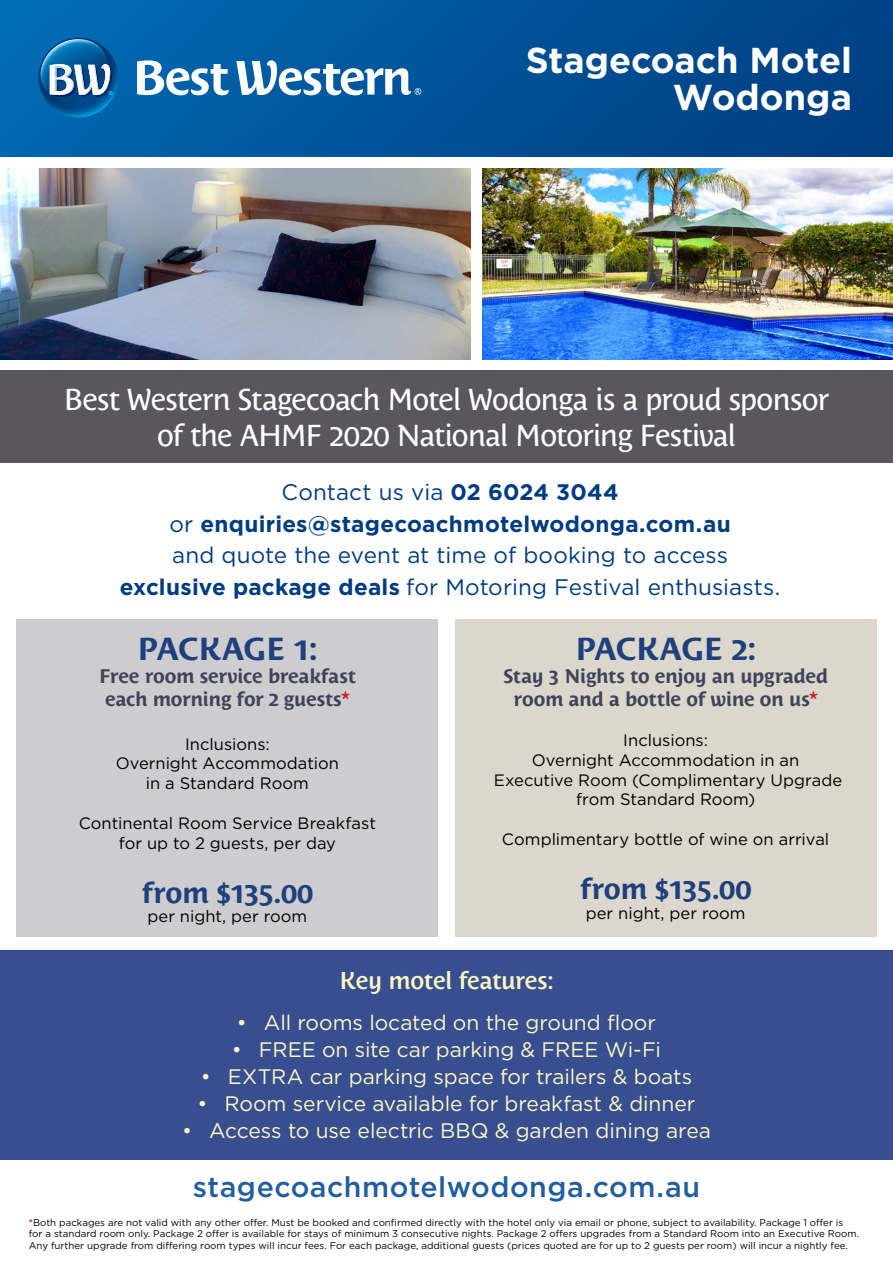
<style>
.page{position:relative;width:893px;height:1263px;background:#fff}
.page>*{position:absolute;margin:0;border:0;box-sizing:border-box;transform-origin:0 0}
.t1{font:700 36px/37.5px "Gotham";color:#fff;text-align:right}
.t2{font:700 31.5px "Costa Std";letter-spacing:-.02em;color:#1f407c}
.t3{font:30px/36px "Costa Std";letter-spacing:-.03em;color:#fff;text-align:center}
.t4{font:500 28.5px "Gotham";letter-spacing:.02em;color:#215e9e}
.t5{font:700 28.5px "Costa Std";letter-spacing:-.01em;color:#1f407c}
.t6{font:600 24px "Costa Std";letter-spacing:-.015em;color:#fbf7c0}
.t7{font:22.5px/31.5px "Gotham";letter-spacing:.005em;color:#003c7e;text-align:center}
.t8{font:21px "Gotham";letter-spacing:-.005em;color:#fbf7c0}
.t9{font:700 19.5px/23.4px "Costa Std";letter-spacing:-.015em;color:#3f4459;text-align:center}
.t10{font:16.5px/19.8px "Gotham";color:#000;text-align:center}
.t11{font:9.75px/11.7px "Gotham";color:#000}
.s1{font-weight:700}
.s2{color:#ce1b22}
.s3{font-weight:700;color:#ce1b22}
</style>
<div class="page">
<div style="left:0;top:0;width:893px;height:157px;background:linear-gradient(to right,#006ab2,#003e81)"></div>
<svg style="left:137px;top:60px;width:92px;height:35px"></svg>
<svg style="left:236px;top:60px;width:185px;height:35px"></svg>
<img style="left:39px;top:38px;width:79px;height:79px">
<img style="left:41px;top:39px;width:66px;height:61px">
<img style="left:99px;top:95px;width:13px;height:2px">
<img style="left:52px;top:95px;width:47px;height:2px">
<svg style="left:50px;top:64px;width:63px;height:31px"></svg>
<img style="left:0;top:168px;width:470px;height:191px">
<div style="left:0;top:370px;width:893px;height:93px;background:#595660"></div>
<img style="left:483px;top:168px;width:410px;height:191px">
<div style="left:17px;top:619px;width:421px;height:317px;background:#cdcccf"></div>
<div style="left:0;top:950px;width:893px;height:210px;background:#374f91"></div>
<div style="left:455px;top:619px;width:421px;height:317px;background:#dcd7cc"></div>
<h1 class="t1" style="left:526px;top:41px;width:328px">Stagecoach Motel<br>Wodonga</h1>
<h3 class="t3" style="left:64px;top:382px;width:767px">Best Western Stagecoach Motel Wodonga is a proud sponsor of the AHMF 2020 National Motoring Festival</h3>
<h3 class="t7" style="left:120px;top:476px;width:662px">Contact us via <span class="s1">02 6024 3044<br></span>or <span class="s1">enquiries@stagecoachmotelwodonga.com.au<br></span>and quote the event at time of booking to access <span class="s1">exclusive package deals</span> for Motoring Festival enthusiasts.</h3>
<h2 class="t2" style="left:138px;top:630px;width:181px">PACKAGE 1:</h2>
<h3 class="t9" style="left:99px;top:664px;width:258px">Free room service breakfast each morning for 2 guests<span class="s2">*</span></h3>
<h3 class="t10" style="left:116px;top:733px;width:225px">Inclusions:<br>Overnight Accommodation in a Standard Room</h3>
<h3 class="t10" style="left:79px;top:813px;width:299px">Continental Room Service Breakfast for up to 2 guests, per day</h3>
<h3 class="t5" style="left:142px;top:876px;width:172px">from $135.00</h3>
<h3 class="t10" style="left:147px;top:906px;width:161px">per night, per room</h3>
<h2 class="t2" style="left:575px;top:630px;width:182px">PACKAGE 2:</h2>
<h3 class="t9" style="left:503px;top:664px;width:327px">Stay 3 Nights to enjoy an upgraded room and a bottle of wine on us<span class="s2">*</span></h3>
<h3 class="t10" style="left:494px;top:730px;width:350px">Inclusions:<br>Overnight Accommodation in an<br>Executive Room (Complimentary Upgrade from Standard Room)</h3>
<h3 class="t10" style="left:502px;top:829px;width:329px">Complimentary bottle of wine on arrival</h3>
<h3 class="t5" style="left:580px;top:872px;width:172px">from $135.00</h3>
<h3 class="t10" style="left:586px;top:903px;width:161px">per night, per room</h3>
<h3 class="t6" style="left:339px;top:966px;width:216px">Key motel features:</h3>
<h3 class="t8" style="left:237px;top:1009px;width:421px">• All rooms located on the ground floor</h3>
<h3 class="t8" style="left:232px;top:1036px;width:431px">• FREE on site car parking &amp; FREE Wi-Fi</h3>
<h3 class="t8" style="left:201px;top:1063px;width:493px">• EXTRA car parking space for trailers &amp; boats</h3>
<h3 class="t8" style="left:198px;top:1090px;width:499px">• Room service available for breakfast &amp; dinner</h3>
<h3 class="t8" style="left:182px;top:1117px;width:530px">• Access to use electric BBQ &amp; garden dining area</h3>
<h3 class="t4" style="left:193px;top:1168px;width:509px">stagecoachmotelwodonga.com.au</h3>
<p class="t11" style="left:29px;top:1216px;width:832px"><span class="s3">*</span>Both packages are not valid with any other offer. Must be booked and confirmed directly with the hotel only via email or phone, subject to availability. Package 1 offer is for a standard room only. Package 2 offer is available for stays of minimum 3 consecutive nights. Package 2 offers upgrades from a Standard Room into an Executive Room.<br>Any further upgrade from differing room types will incur fees. For each package, additional guests (prices quoted are for up to 2 guests per room) will incur a nightly fee.</p>
</div>
